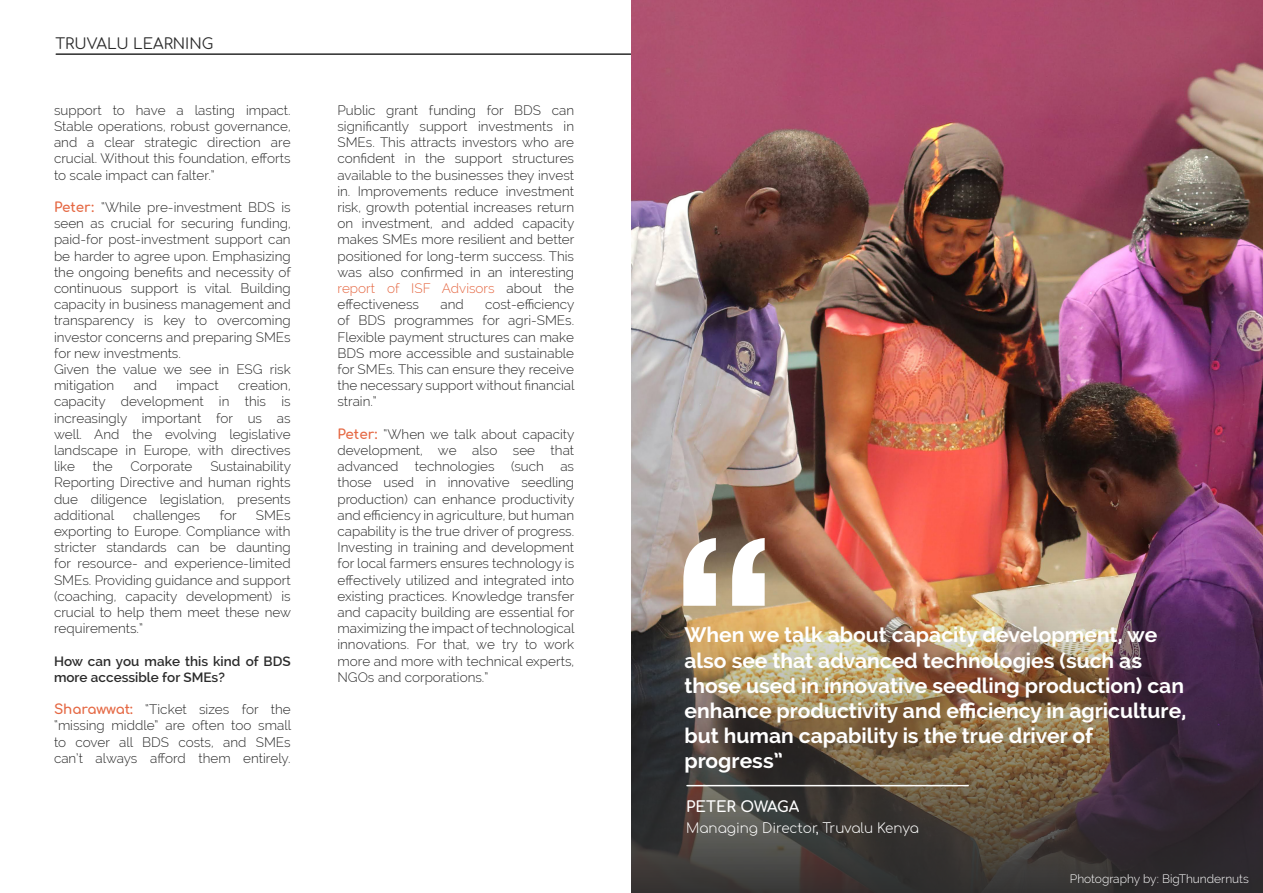
<style>
.page{position:relative;width:1263px;height:893px;background:#fff}
.page>*{position:absolute;margin:0;border:0;box-sizing:border-box;transform-origin:0 0}
.t1{font:700 225px "Lucida Grande";color:#fff}
.t2{font:700 21px/25.2px "Raleway";color:#fff}
.t3{font:15px "Comfortaa";color:#2b2b2b}
.t4{font:700 15px "Comfortaa";color:#fff}
.t5{font:300 13.5px/16.2px "Raleway";color:#2b2b2b;text-align:justify}
.t6{font:600 13.5px/16.2px "Raleway";color:#2b2b2b}
.t7{font:300 13.5px "Comfortaa";color:#fff}
.t8{font:300 12px "Raleway";color:#fff}
.s1{font-family:"Comfortaa";font-weight:700;color:#e56843}
.s2{color:#e56843}
</style>
<div class="page">
<hr style="left:56px;top:53px;width:575px;height:2px;background:#2b2b2b">
<img style="left:632px;top:0;width:631px;height:503px">
<img style="left:632px;top:503px;width:631px;height:390px">
<hr style="left:687px;top:785px;width:281px;height:1px;background:#fff">
<p class="t3" style="left:55px;top:30px;width:159px">TRUVALU LEARNING</p>
<p class="t5" style="left:54px;top:102px;width:238px">support to have a lasting impact.<br>Stable operations, robust governance, and a clear strategic direction are crucial. Without this foundation, efforts to scale impact can falter.”</p>
<p class="t5" style="left:54px;top:199px;width:238px"><span class="s1">Peter:</span> “While pre-investment BDS is seen as crucial for securing funding, paid-for post-investment support can be harder to agree upon. Emphasizing the ongoing benefits and necessity of continuous support is vital. Building capacity in business management and transparency is key to overcoming investor concerns and preparing SMEs for new investments.</p>
<p class="t5" style="left:54px;top:361px;width:238px">Given the value we see in ESG risk mitigation</p>
<p class="t5" style="left:54px;top:377px;width:238px;text-indent:184px">creation, capacity development in this is increasingly important for us as well. And the evolving legislative landscape in Europe, with directives like</p>
<p class="t5" style="left:134px;top:377px;width:25px">and</p>
<p class="t5" style="left:176px;top:377px;width:44px">impact</p>
<p class="t5" style="left:54px;top:458px;width:239px;text-indent:156px">Sustainability Reporting Directive and human rights due diligence legislation, presents additional</p>
<p class="t5" style="left:93px;top:458px;width:21px">the</p>
<p class="t5" style="left:131px;top:458px;width:64px">Corporate</p>
<p class="t5" style="left:133px;top:507px;width:69px">challenges</p>
<p class="t5" style="left:220px;top:507px;width:19px">for</p>
<p class="t5" style="left:54px;top:507px;width:239px;text-indent:202px">SMEs exporting to Europe. Compliance with stricter standards can be daunting for resource- and experience-limited SMEs. Providing guidance and support (coaching, capacity development) is crucial to help them meet these new requirements.”</p>
<p class="t6" style="left:54px;top:653px;width:238px">How can you make this kind of BDS more accessible for SMEs?</p>
<p class="t5" style="left:54px;top:701px;width:239px"><span class="s1">Sharawwat:</span> “Ticket sizes for the “missing middle” are often too small to cover all BDS costs, and SMEs can’t always afford them entirely.</p>
<p class="t5" style="left:337px;top:102px;width:239px">Public grant funding for BDS can significantly support investments in SMEs. This attracts investors who are confident in the support structures available to the businesses they invest in. Improvements reduce investment risk, growth potential increases return on investment, and added capacity makes SMEs more resilient and better positioned for long-term success. This was also confirmed in an interesting <span class="s2">report of ISF Advisors</span> about the effectiveness</p>
<p class="t5" style="left:337px;top:296px;width:239px;text-indent:148px">cost-efficiency of BDS programmes for agri-SMEs.<br>Flexible payment structures can make BDS more accessible and sustainable for SMEs. This can ensure they receive the necessary support without financial strain.”</p>
<p class="t5" style="left:337px;top:426px;width:239px"><span class="s1">Peter:</span> “When we talk about capacity development, we also see that advanced technologies (such as those used in innovative seedling production) can enhance productivity and efficiency in agriculture, but human capability is the true driver of progress.<br>Investing in training and development for local farmers ensures technology is effectively utilized and integrated into existing practices. Knowledge transfer and capacity building are essential for maximizing the impact of technological innovations. For that, we try to work more and more with technical experts, NGOs and corporations.”</p>
<p class="t5" style="left:440px;top:296px;width:25px">and</p>
<p class="t1" style="left:673px;top:448px;width:103px">“</p>
<p class="t2" style="left:684px;top:622px;width:503px">When we talk about capacity development, we also see that advanced technologies (such as those used in innovative seedling production) can enhance productivity and efficiency in agriculture, but human capability is the true driver of progress”</p>
<p class="t4" style="left:686px;top:792px;width:115px">PETER OWAGA</p>
<p class="t7" style="left:686px;top:815px;width:234px">Managing Director, Truvalu Kenya</p>
<p class="t8" style="left:1070px;top:872px;width:180px">Photography by: BigThundernuts</p>
</div>
